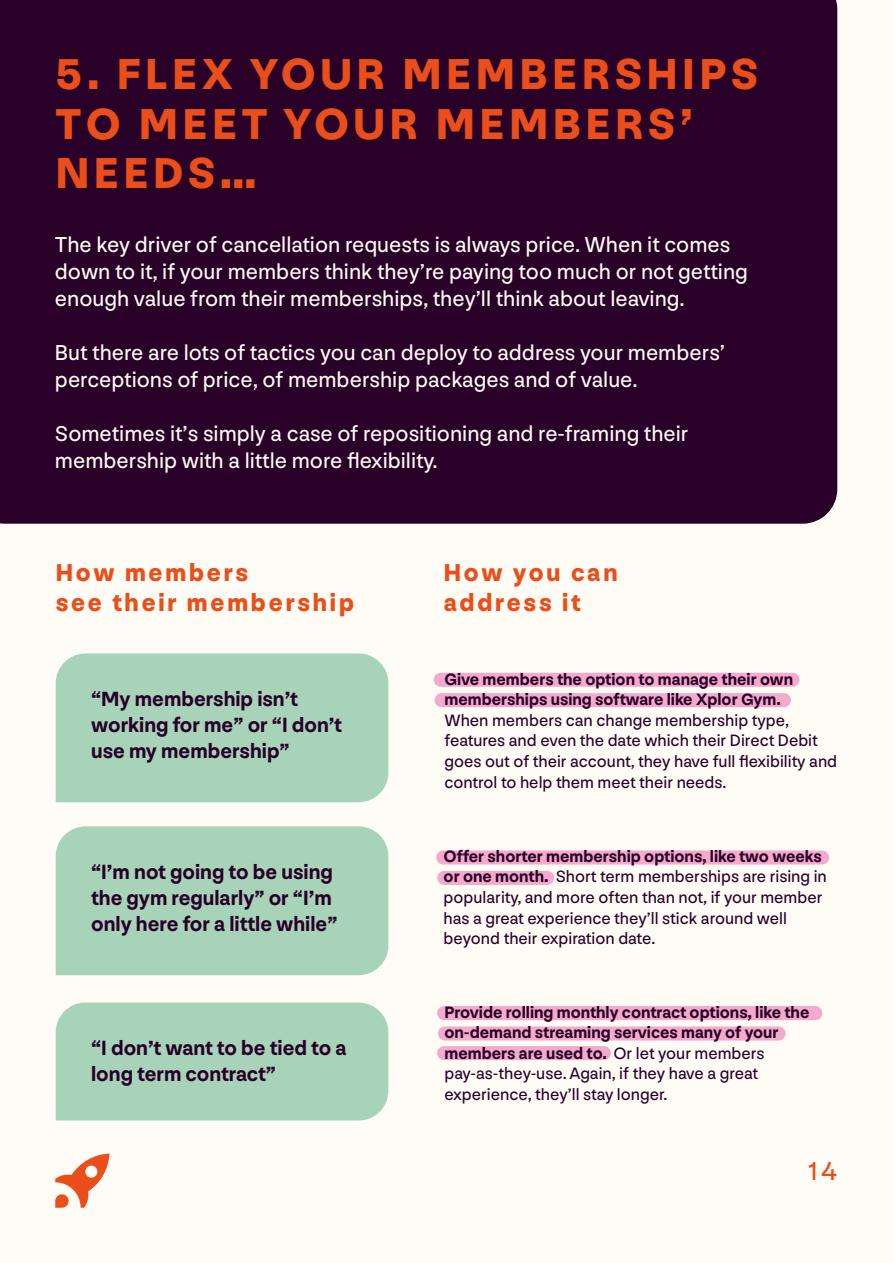
<style>
.page{position:relative;width:893px;height:1263px;background:#fffbf5}
.page>*{position:absolute;margin:0;border:0;box-sizing:border-box;transform-origin:0 0}
.t1{font:900 45px/49.5px "NN Nouvelle Grotesk STD";letter-spacing:.11em;color:#e94e1b}
.t2{font:27px "NN Nouvelle Grotesk STD";color:#e94e1b}
.t3{font:900 25.35px/29.7px "NN Nouvelle Grotesk STD";letter-spacing:.11em;color:#e94e1b}
.t4{font:22.5px/27px "NN Nouvelle Grotesk STD";color:#fffbf5}
.t5{font:700 21.45px/25.7px "NN Nouvelle Grotesk STD";color:#290028}
.t6{font:17.1px/20.5px "NN Nouvelle Grotesk STD";color:#290028}
.t7{font:700 17.1px/20.5px "NN Nouvelle Grotesk STD";color:#290028}
.s1{font-weight:700}
.s2{font-weight:400}
</style>
<div class="page">
<svg style="left:55px;top:1153px;width:54px;height:55px"></svg>
<div style="left:437px;top:1046px;width:174px;height:14px;background:#f4aacc;border-radius:7px"></div>
<div style="left:437px;top:871px;width:117px;height:14px;background:#f4aacc;border-radius:7px"></div>
<div style="left:436px;top:850px;width:393px;height:14px;background:#f4aacc;border-radius:7px"></div>
<div style="left:435px;top:693px;width:356px;height:14px;background:#f4aacc;border-radius:7px"></div>
<div style="left:0;top:0;width:837px;height:524px;background:#290028"></div>
<div style="left:56px;top:653px;width:332px;height:149px;background:#a7d4b9"></div>
<div style="left:56px;top:826px;width:332px;height:149px;background:#a7d4b9"></div>
<div style="left:434px;top:673px;width:365px;height:14px;background:#f4aacc;border-radius:7px"></div>
<div style="left:56px;top:1002px;width:332px;height:118px;background:#a7d4b9"></div>
<div style="left:438px;top:1026px;width:348px;height:14px;background:#f4aacc;border-radius:7px"></div>
<div style="left:437px;top:1006px;width:385px;height:14px;background:#f4aacc;border-radius:7px"></div>
<h1 class="t1" style="left:56px;top:50px;width:704px">5. FLEX YOUR MEMBERSHIPS<br>TO MEET YOUR MEMBERS’<br>NEEDS…</h1>
<p class="t4" style="left:55px;top:232px;width:694px">The key driver of cancellation requests is always price. When it comes down to it, if your members think they’re paying too much or not getting enough value from their memberships, they’ll think about leaving.</p>
<p class="t4" style="left:55px;top:340px;width:672px">But there are lots of tactics you can deploy to address your members’ perceptions of price, of membership packages and of value.</p>
<p class="t4" style="left:55px;top:421px;width:635px">Sometimes it’s simply a case of repositioning and re-framing their membership with a little more flexibility.</p>
<p class="t3" style="left:56px;top:558px;width:300px">How members<br>see their membership</p>
<p class="t3" style="left:444px;top:558px;width:175px">How you can address it</p>
<p class="t5" style="left:91px;top:686px;width:252px">“My membership isn’t working for me” or “I don’t use my membership”</p>
<p class="t5" style="left:91px;top:859px;width:248px">“I’m not going to be using the gym regularly” or “I’m only here for a little while”</p>
<p class="t5" style="left:91px;top:1036px;width:257px">“I don’t want to be tied to a long term contract”</p>
<p class="t7" style="left:444px;top:669px;width:350px">Give members the option to manage their own memberships using software like Xplor Gym.</p>
<p class="t6" style="left:444px;top:710px;width:394px">When members can change membership type, features and even the date which their Direct Debit goes out of their account, they have full flexibility and control to help them meet their needs.</p>
<p class="t6" style="left:444px;top:846px;width:385px"><span class="s1">Offer shorter membership options, like two weeks or one month.</span> Short term memberships are rising in popularity, and more often than not, if your member has a great experience they’ll stick around well beyond their expiration date.</p>
<p class="t7" style="left:444px;top:1002px;width:366px">Provide rolling monthly contract options, like the on-demand streaming services many of your members are used to. <span class="s2">Or let your members pay-as-they-use. Again, if they have a great experience, they’ll stay longer.</span></p>
<p class="t2" style="left:808px;top:1153px;width:30px">14</p>
</div>
